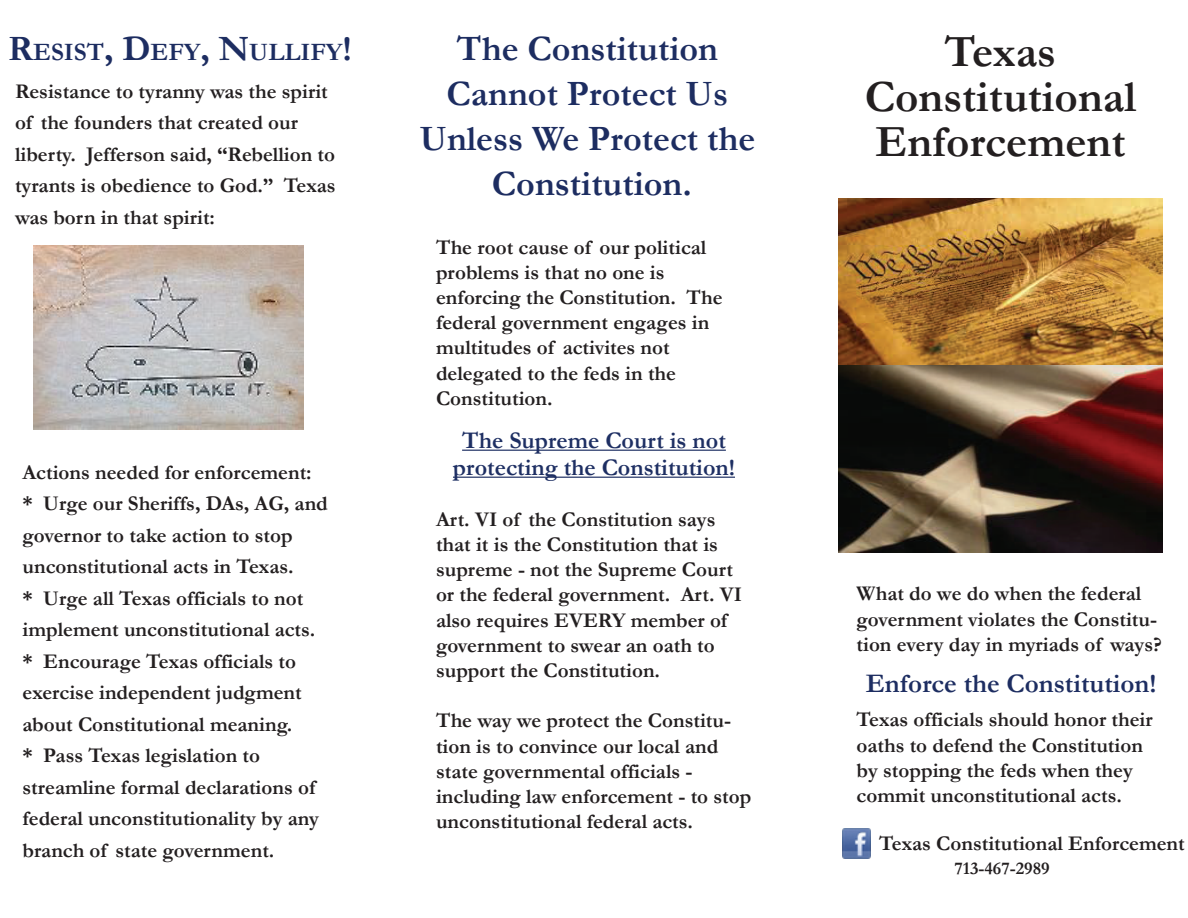
<style>
.page{position:relative;width:1188px;height:918px;background:#fff}
.page>*{position:absolute;margin:0;border:0;box-sizing:border-box;transform-origin:0 0}
.t1{font:700 45px/45px "Garamond";color:#231f20;text-align:center}
.t2{font:700 36px/45px "Garamond";color:#1d2d61;text-align:center}
.t3{font:700 27px "Garamond";color:#1d2d61}
.t4{font:700 25.2px "Garamond";color:#1d2d61}
.t5{font:700 24px/27px "Garamond";color:#1e2f63;text-align:center}
.t6{font:700 21px/25.2px "Garamond";color:#231f20}
.t7{font:700 18px "Garamond";color:#231f20}
.s1{font-size:36px}
</style>
<div class="page">
<img style="left:839px;top:198px;width:323px;height:167px">
<img style="left:839px;top:365px;width:323px;height:188px">
<img style="left:843px;top:829px;width:27px;height:29px">
<hr style="left:462px;top:450px;width:264px;height:1px;background:#1e2f63">
<hr style="left:453px;top:477px;width:282px;height:1px;background:#1e2f63">
<img style="left:34px;top:245px;width:270px;height:185px">
<p class="t4" style="left:8px;top:35px;width:345px"><span class="s1">R</span>ESIST<span class="s1">, D</span>EFY<span class="s1">, N</span>ULLIFY<span class="s1">!</span></p>
<p class="t6" style="left:15px;top:75px;width:322px;line-height:31.5px">Resistance to tyranny was the spirit of the founders that created our liberty. Jefferson said, “Rebellion to tyrants is obedience to God.” Texas was born in that spirit:</p>
<p class="t6" style="left:22px;top:456px;width:307px;line-height:31.5px">Actions needed for enforcement:<br>* Urge our Sheriffs, DAs, AG, and governor to take action to stop unconstitutional acts in Texas.<br>* Urge all Texas officials to not implement unconstitutional acts. * Encourage Texas officials to exercise independent judgment about Constitutional meaning.<br>* Pass Texas legislation to streamline formal declarations of federal unconstitutionality by any branch of state government.</p>
<h2 class="t2" style="left:420px;top:27px;width:337px">The Constitution<br>Cannot Protect Us<br>Unless We Protect the<br>Constitution.</h2>
<p class="t6" style="left:436px;top:235px;width:288px">The root cause of our political problems is that no one is enforcing the Constitution. The federal government engages in multitudes of activites not delegated to the feds in the<br>Constitution.</p>
<p class="t5" style="left:453px;top:427px;width:284px">The Supreme Court is not protecting the Constitution!</p>
<p class="t6" style="left:436px;top:507px;width:308px">Art. VI of the Constitution says that it is the Constitution that is supreme - not the Supreme Court or the federal government. Art. VI also requires EVERY member of government to swear an oath to support the Constitution.</p>
<p class="t6" style="left:436px;top:708px;width:317px">The way we protect the Constitu&shy;tion is to convince our local and state governmental officials - including law enforcement - to stop unconstitutional federal acts.</p>
<h1 class="t1" style="left:865px;top:30px;width:273px">Texas<br>Constitutional<br>Enforcement</h1>
<p class="t6" style="left:857px;top:581px;width:307px">What do we do when the federal government violates the Constitu&shy;tion every day in myriads of ways?</p>
<p class="t3" style="left:866px;top:665px;width:292px">Enforce the Constitution!</p>
<p class="t6" style="left:857px;top:707px;width:298px">Texas officials should honor their oaths to defend the Constitution by stopping the feds when they commit unconstitutional acts.</p>
<p class="t6" style="left:879px;top:831px;width:307px">Texas Constitutional Enforcement</p>
<p class="t7" style="left:954px;top:856px;width:97px">713-467-2989</p>
</div>
